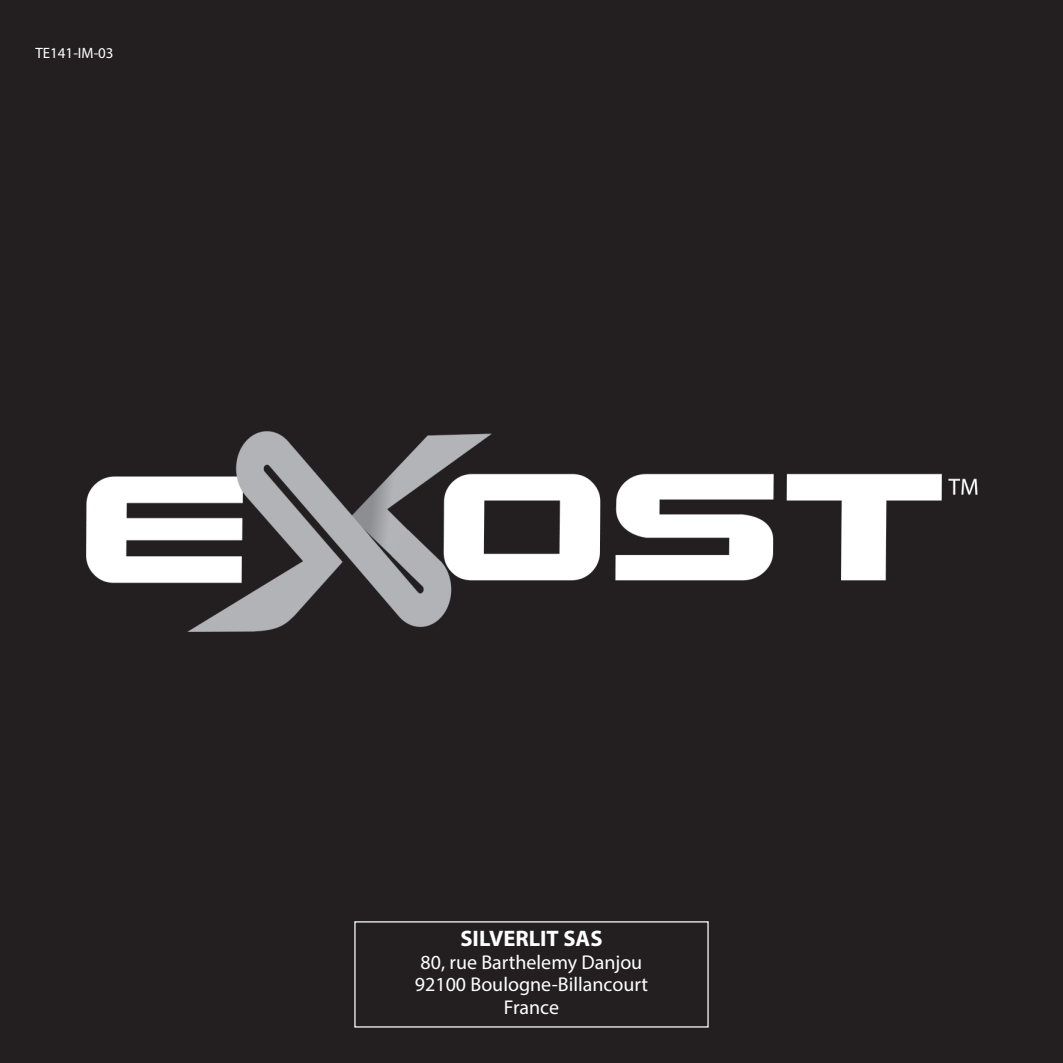
<style>
.page{position:relative;width:1063px;height:1063px;background:#231f20}
.page>*{position:absolute;margin:0;border:0;box-sizing:border-box;transform-origin:0 0}
.t1{font:700 22.5px "Myriad Pro";color:#fff}
.t2{font:20px/22.5px "Myriad Pro";color:#fff;text-align:center}
.t3{font:15px "Myriad Pro";color:#fff}
</style>
<div class="page">
<div style="left:354px;top:921px;width:355px;height:107px;border:1px solid #fff"></div>
<p class="t3" style="left:35px;top:44px;width:80px">TE141-IM-03</p>
<p class="t1" style="left:460px;top:924px;width:144px">SILVERLIT SAS</p>
<p class="t2" style="left:415px;top:951px;width:235px">80, rue Barthelemy Danjou<br>92100 Boulogne-Billancourt<br>France</p>
</div>
